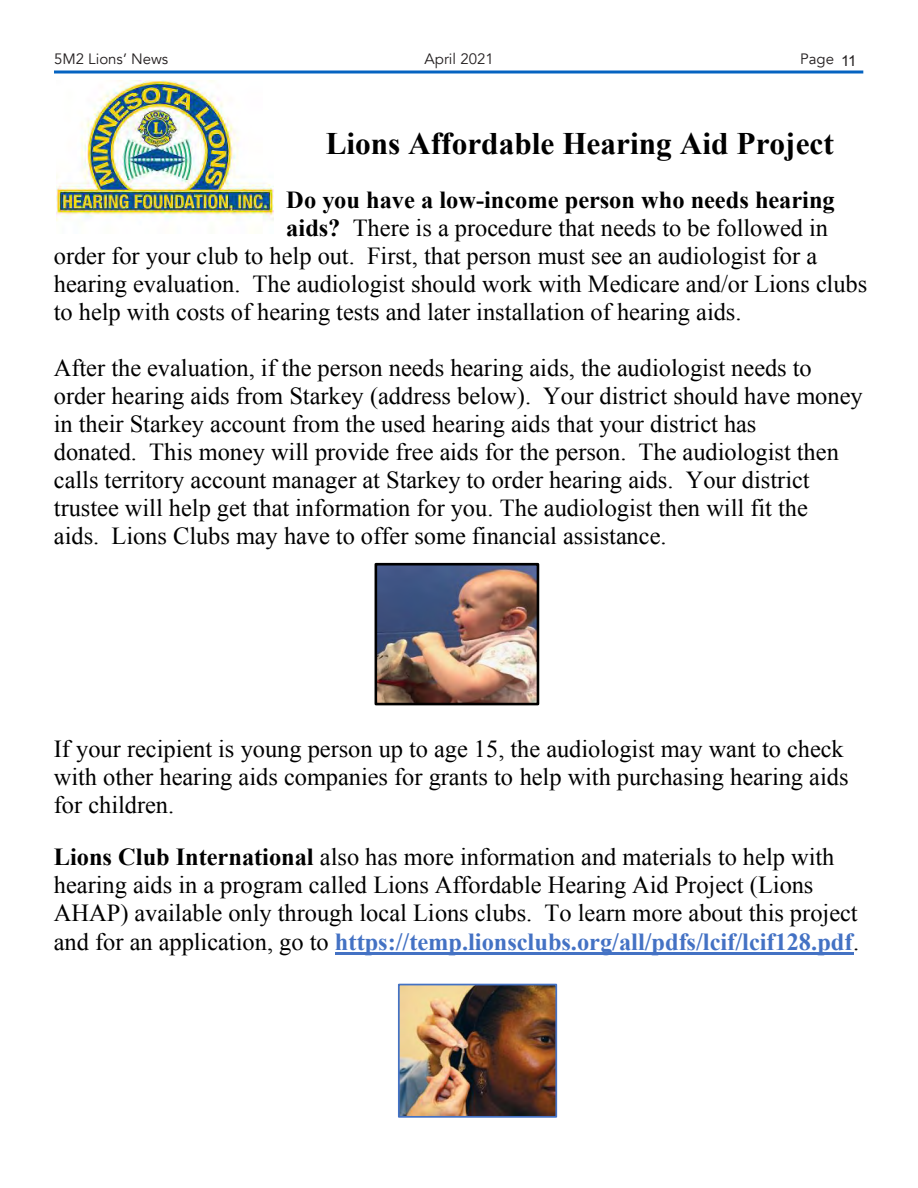
<style>
.page{position:relative;width:918px;height:1188px;background:#fff}
.page>*{position:absolute;margin:0;border:0;box-sizing:border-box;transform-origin:0 0}
.t1{font:700 31.35px "Times New Roman";color:#000}
.t2{font:24.45px/28px "Times New Roman";color:#000}
.t3{font:700 24.45px "Times New Roman";color:#000}
.t4{font:15px "Avenir";color:#231f20}
.s1{font-family:"Arial"}
.s2{font-weight:700}
.s3{font-weight:700;color:#4472c4}
</style>
<div class="page">
<svg style="left:54px;top:70px;width:809px;height:4px;background:#4389d0"></svg>
<hr style="left:335px;top:952px;width:518px;height:3px;background:#4472c4">
<img style="left:56px;top:80px;width:217px;height:141px">
<img style="left:401px;top:987px;width:153px;height:128px">
<div style="left:398px;top:984px;width:159px;height:134px;border:2px solid #4472c4"></div>
<img style="left:379px;top:567px;width:156px;height:134px">
<div style="left:375px;top:563px;width:164px;height:142px;border:3px solid #000"></div>
<p class="t4" style="left:54px;top:50px;width:116px">5M2 Lions’ News</p>
<p class="t4" style="left:425px;top:50px;width:71px">April 2021</p>
<p class="t4" style="left:800px;top:50px;width:58px">Page <span class="s1">11</span></p>
<p class="t1" style="left:326px;top:122px;width:510px">Lions Affordable Hearing Aid Project</p>
<p class="t3" style="left:286px;top:183px;width:550px">Do you have a low-income person who needs hearing</p>
<p class="t2" style="left:286px;top:213px;width:543px"><span class="s2">aids?</span> There is a procedure that needs to be followed in</p>
<p class="t2" style="left:54px;top:241px;width:765px">order for your club to help out. First, that person must see an audiologist for a</p>
<p class="t2" style="left:54px;top:269px;width:815px">hearing evaluation. The audiologist should work with Medicare and/or Lions clubs</p>
<p class="t2" style="left:54px;top:297px;width:689px">to help with costs of hearing tests and later installation of hearing aids.</p>
<p class="t2" style="left:54px;top:353px;width:810px">After the evaluation, if the person needs hearing aids, the audiologist needs to order hearing aids from Starkey (address below). Your district should have money in their Starkey account from the used hearing aids that your district has<br>donated. This money will provide free aids for the person. The audiologist then calls territory account manager at Starkey to order hearing aids. Your district trustee will help get that information for you. The audiologist then will fit the<br>aids. Lions Clubs may have to offer some financial assistance.</p>
<p class="t2" style="left:54px;top:735px;width:796px">If your recipient is young person up to age 15, the audiologist may want to check with other hearing aids companies for grants to help with purchasing hearing aids for children.</p>
<p class="t2" style="left:54px;top:843px;width:807px"><span class="s2">Lions Club International</span> also has more information and materials to help with hearing aids in a program called Lions Affordable Hearing Aid Project (Lions AHAP) available only through local Lions clubs. To learn more about this project and for an application, go to <span class="s3">https://temp.lionsclubs.org/all/pdfs/lcif/lcif128.pdf</span>.</p>
</div>
